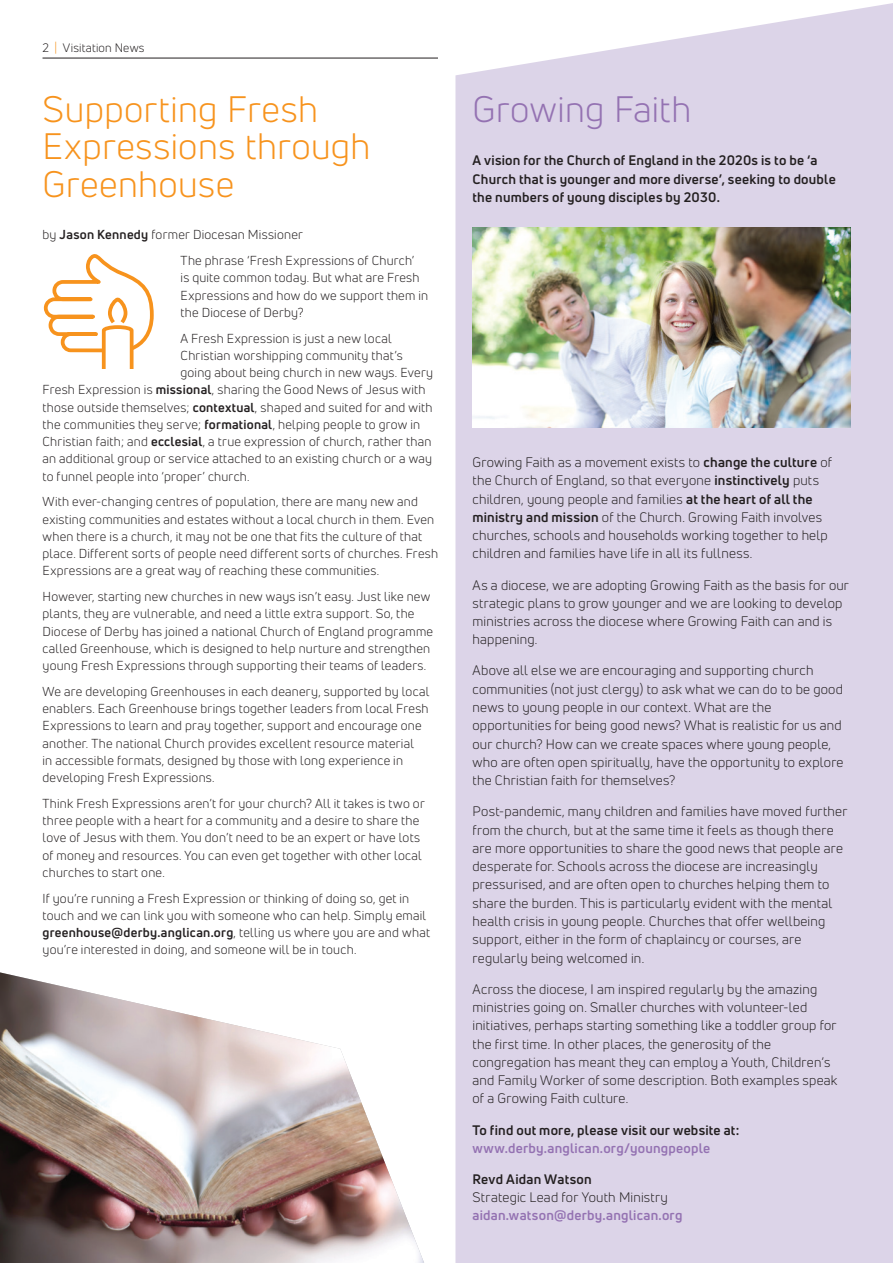
<style>
.page{position:relative;width:893px;height:1263px;background:#fff}
.page>*{position:absolute;margin:0;border:0;box-sizing:border-box;transform-origin:0 0}
._07B_Main_Title_Turq{font:36px/37.5px "Uni Neue";letter-spacing:.015em;color:#f7931d}
._07D_Main_Title_Yell{font:36px "Uni Neue";letter-spacing:.01em;color:#9472b2}
._08A_Main_Copy{font:13.5px/18.3px "Uni Neue";letter-spacing:.015em;color:#231f20}
._08A_Main_Copy-2{font:700 13.5px/18.3px "Uni Neue";letter-spacing:.015em;color:#231f20}
._08A_Main_Copy-3{font:700 13.5px/18.3px "Uni Neue";letter-spacing:.015em;color:#9472b2}
._08A_Main_Copy-4{font:12.75px/17.2px "Uni Neue";letter-spacing:.02em;color:#231f20}
._02_Page_Info{font:12px "Uni Neue";letter-spacing:.02em;color:#231f20}
.s1{color:#f7931d}
.s2{font-weight:700}
.s3{color:#9472b2}
.s4{color:#231f20}
.s5{font-weight:400;color:#231f20}
</style>
<div class="page">
<div style="left:455px;top:3px;width:438px;height:1260px;background:#dcd4e8"></div>
<img style="left:472px;top:228px;width:378px;height:199px">
<img style="left:0;top:972px;width:424px;height:291px">
<svg style="left:43px;top:254px;width:111px;height:114px"></svg>
<hr style="left:43px;top:58px;width:395px;height:1px;background:#231f20">
<p class="_02_Page_Info" style="left:43px;top:40px;width:104px">2 <span class="s1">|</span> Visitation News</p>
<p class="_07B_Main_Title_Turq" style="left:43px;top:90px;width:329px">Supporting Fresh<br>Expressions through<br>Greenhouse</p>
<p class="_08A_Main_Copy-4" style="left:43px;top:226px;width:262px">by <span class="s2">Jason Kennedy</span> former Diocesan Missioner</p>
<p class="_08A_Main_Copy-4" style="left:181px;top:252px;width:249px">The phrase ‘Fresh Expressions of Church’<br>is quite common today. But what are Fresh Expressions and how do we support them in the Diocese of Derby?</p>
<p class="_08A_Main_Copy-4" style="left:181px;top:329px;width:213px">A Fresh Expression is just a new local</p>
<p class="_08A_Main_Copy-4" style="left:181px;top:347px;width:224px">Christian worshipping community that’s</p>
<p class="_08A_Main_Copy-4" style="left:181px;top:364px;width:254px">going about being church in new ways. Every</p>
<p class="_08A_Main_Copy-4" style="left:43px;top:381px;width:385px">Fresh Expression is <span class="s2">missional</span>, sharing the Good News of Jesus with</p>
<p class="_08A_Main_Copy-4" style="left:43px;top:398px;width:391px">those outside themselves; <span class="s2">contextual</span>, shaped and suited for and with</p>
<p class="_08A_Main_Copy-4" style="left:43px;top:416px;width:379px">the communities they serve; <span class="s2">formational</span>, helping people to grow in</p>
<p class="_08A_Main_Copy-4" style="left:43px;top:433px;width:390px">Christian faith; and <span class="s2">ecclesial</span>, a true expression of church, rather than</p>
<p class="_08A_Main_Copy-4" style="left:43px;top:450px;width:391px">an additional group or service attached to an existing church or a way</p>
<p class="_08A_Main_Copy-4" style="left:43px;top:467px;width:209px">to funnel people into ‘proper’ church.</p>
<p class="_08A_Main_Copy-4" style="left:43px;top:493px;width:397px">With ever-changing centres of population, there are many new and existing communities and estates without a local church in them. Even when there is a church, it may not be one that fits the culture of that place. Different sorts of people need different sorts of churches. Fresh Expressions are a great way of reaching these communities.</p>
<p class="_08A_Main_Copy-4" style="left:43px;top:588px;width:392px">However, starting new churches in new ways isn’t easy. Just like new plants, they are vulnerable, and need a little extra support. So, the Diocese of Derby has joined a national Church of England programme called Greenhouse, which is designed to help nurture and strengthen young Fresh Expressions through supporting their teams of leaders.</p>
<p class="_08A_Main_Copy-4" style="left:43px;top:683px;width:388px">We are developing Greenhouses in each deanery, supported by local enablers. Each Greenhouse brings together leaders from local Fresh Expressions to learn and pray together, support and encourage one another. The national Church provides excellent resource material<br>in accessible formats, designed by those with long experience in developing Fresh Expressions.</p>
<p class="_08A_Main_Copy-4" style="left:43px;top:795px;width:384px">Think Fresh Expressions aren’t for your church? All it takes is two or three people with a heart for a community and a desire to share the love of Jesus with them. You don’t need to be an expert or have lots of money and resources. You can even get together with other local churches to start one.</p>
<p class="_08A_Main_Copy-4" style="left:43px;top:889px;width:389px">If you’re running a Fresh Expression or thinking of doing so, get in touch and we can link you with someone who can help. Simply email <span class="s2">greenhouse@derby.anglican.org</span>, telling us where you are and what you’re interested in doing, and someone will be in touch.</p>
<p class="_07D_Main_Title_Yell" style="left:472px;top:87px;width:220px">Growing Faith</p>
<p class="_08A_Main_Copy-2" style="left:472px;top:151px;width:365px">A vision for the Church of England in the 2020s is to be ‘a<br>Church that is younger and more diverse’, seeking to double the numbers of young disciples by 2030.</p>
<p class="_08A_Main_Copy" style="left:472px;top:453px;width:361px">Growing Faith as a movement exists to <span class="s2">change the culture</span> of the Church of England, so that everyone <span class="s2">instinctively</span> puts children, young people and families <span class="s2">at the heart of all the ministry and mission</span> of the Church. Growing Faith involves churches, schools and households working together to help children and families have life in all its fullness.</p>
<p class="_08A_Main_Copy" style="left:472px;top:575px;width:378px">As a diocese, we are adopting Growing Faith as the basis for our strategic plans to grow younger and we are looking to develop ministries across the diocese where Growing Faith can and is happening.</p>
<p class="_08A_Main_Copy" style="left:472px;top:661px;width:372px">Above all else we are encouraging and supporting church communities (not just clergy) to ask what we can do to be good news to young people in our context. What are the opportunities for being good news? What is realistic for us and our church? How can we create spaces where young people, who are often open spiritually, have the opportunity to explore the Christian faith for themselves?</p>
<p class="_08A_Main_Copy" style="left:472px;top:802px;width:376px">Post-pandemic, many children and families have moved further from the church, but at the same time it feels as though there are more opportunities to share the good news that people are desperate for. Schools across the diocese are increasingly pressurised, and are often open to churches helping them to share the burden. This is particularly evident with the mental health crisis in young people. Churches that offer wellbeing support, either in the form of chaplaincy or courses, are regularly being welcomed in.</p>
<p class="_08A_Main_Copy" style="left:472px;top:980px;width:366px">Across the diocese, I am inspired regularly by the amazing ministries going on. Smaller churches with volunteer-led initiatives, perhaps starting something like a toddler group for the first time. In other places, the generosity of the congregation has meant they can employ a Youth, Children’s and Family Worker of some description. Both examples speak of a Growing Faith culture.</p>
<p class="_08A_Main_Copy-2" style="left:472px;top:1120px;width:268px">To find out more, please visit our website at: <span class="s3">www.derby.anglican.org/youngpeople</span></p>
<p class="_08A_Main_Copy-3" style="left:472px;top:1170px;width:211px"><span class="s4">Revd Aidan Watson<br></span><span class="s5">Strategic Lead for Youth Ministry </span>aidan.watson@derby.anglican.org</p>
</div>
